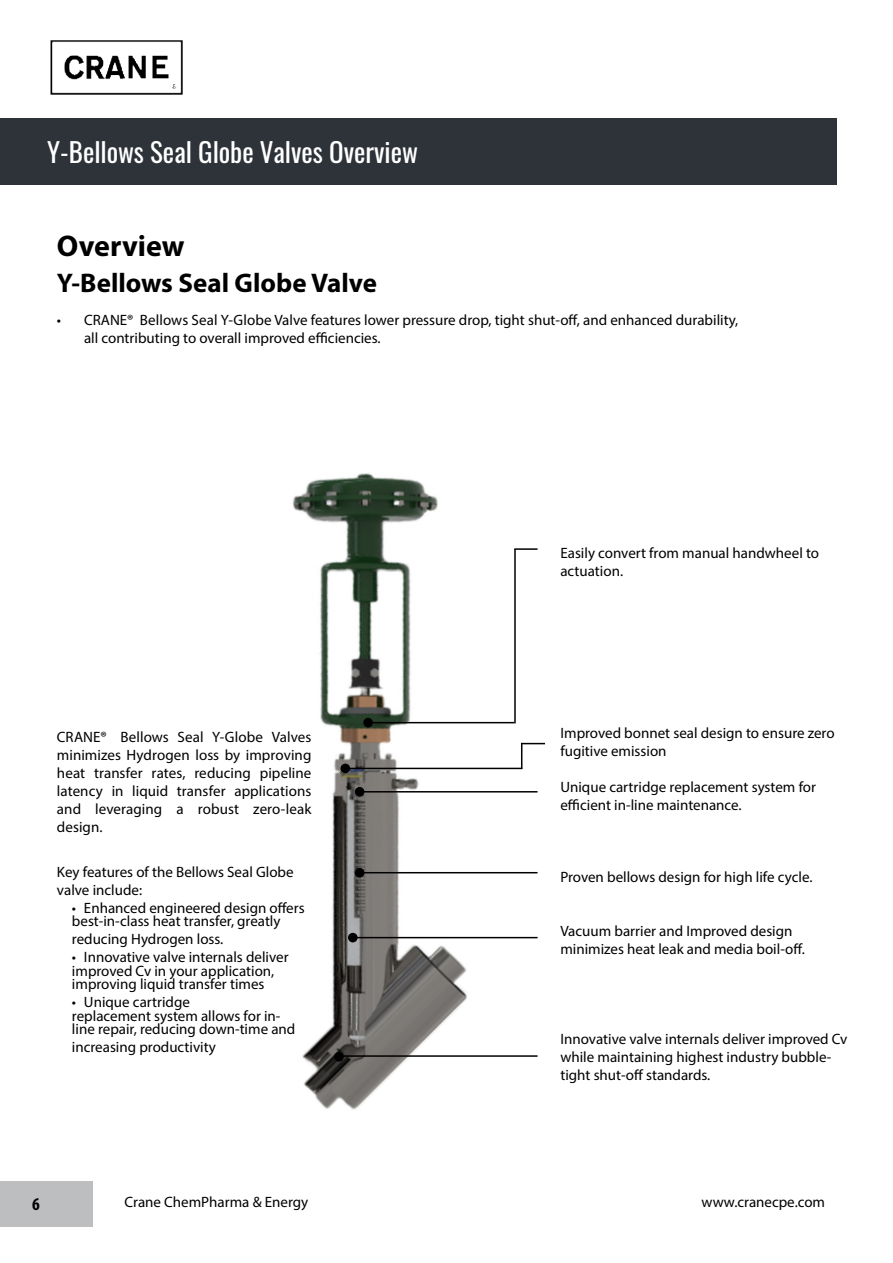
<style>
.page{position:relative;width:893px;height:1263px;background:#fff}
.page>*{position:absolute;margin:0;border:0;box-sizing:border-box;transform-origin:0 0}
.t1{font:700 30px "Myriad Pro";color:#000}
.t2{font:27px "Oswald";color:#fff}
.t3{font:700 27px "Myriad Pro";color:#000}
.t4{font:700 condensed 18px "Myriad Pro";color:#000}
.t5{font:15px/18px "Myriad Pro";color:#000}
</style>
<div class="page">
<div style="left:0;top:118px;width:836px;height:66px;background:#2d3339"></div>
<div style="left:0;top:1181px;width:93px;height:45px;background:#bcbec0"></div>
<img style="left:50px;top:40px;width:133px;height:55px">
<img style="left:292px;top:473px;width:177px;height:637px">
<hr style="left:368px;top:722px;width:146px;height:1px;background:#000">
<hr style="left:514px;top:549px;width:2px;height:174px;background:#000">
<hr style="left:514px;top:548px;width:24px;height:2px;background:#000">
<div style="left:363px;top:718px;width:10px;height:9px;background:#000;border-radius:50%"></div>
<hr style="left:360px;top:791px;width:178px;height:1px;background:#000">
<div style="left:355px;top:787px;width:9px;height:9px;background:#000;border-radius:50%"></div>
<hr style="left:360px;top:872px;width:178px;height:1px;background:#000">
<div style="left:355px;top:868px;width:9px;height:9px;background:#000;border-radius:50%"></div>
<hr style="left:348px;top:937px;width:190px;height:1px;background:#000">
<div style="left:348px;top:933px;width:10px;height:9px;background:#000;border-radius:50%"></div>
<hr style="left:339px;top:1055px;width:199px;height:2px;background:#000">
<div style="left:334px;top:1052px;width:10px;height:9px;background:#000;border-radius:50%"></div>
<hr style="left:345px;top:768px;width:177px;height:1px;background:#000">
<div style="left:340px;top:764px;width:10px;height:9px;background:#000;border-radius:50%"></div>
<svg style="left:521px;top:743px;width:24px;height:25px"></svg>
<h2 class="t2" style="left:47px;top:128px;width:372px">Y-Bellows Seal Globe Valves Overview</h2>
<h1 class="t1" style="left:57px;top:226px;width:129px">Overview</h1>
<h2 class="t3" style="left:57px;top:266px;width:321px">Y-Bellows Seal Globe Valve</h2>
<p class="t5" style="left:84px;top:311px;width:656px;text-indent:-27px">• CRANE® Bellows Seal Y-Globe Valve features lower pressure drop, tight shut-off, and enhanced durability, all contributing to overall improved efficiencies.</p>
<p class="t5" style="left:57px;top:728px;width:256px;text-align:justify">CRANE® Bellows Seal Y-Globe Valves minimizes Hydrogen loss by improving heat transfer rates, reducing pipeline latency in liquid transfer applications and leveraging a robust zero-leak design.</p>
<p class="t5" style="left:57px;top:862px;width:238px">Key features of the Bellows Seal Globe valve include:</p>
<p class="t5" style="left:72px;top:900px;width:234px;line-height:13.5px">• Enhanced engineered design offers best-in-class heat transfer, greatly</p>
<p class="t5" style="left:72px;top:930px;width:153px">reducing Hydrogen loss.</p>
<p class="t5" style="left:72px;top:950px;width:218px;line-height:13.5px">• Innovative valve internals deliver improved Cv in your application, improving liquid transfer times</p>
<p class="t5" style="left:72px;top:995px;width:225px;line-height:13.5px">• Unique cartridge<br>replacement system allows for in&shy;line repair, reducing down-time and</p>
<p class="t5" style="left:72px;top:1038px;width:145px">increasing productivity</p>
<p class="t5" style="left:560px;top:544px;width:260px">Easily convert from manual handwheel to actuation.</p>
<p class="t5" style="left:560px;top:724px;width:276px">Improved bonnet seal design to ensure zero fugitive emission</p>
<p class="t5" style="left:560px;top:778px;width:257px">Unique cartridge replacement system for efficient in-line maintenance.</p>
<p class="t5" style="left:560px;top:868px;width:254px">Proven bellows design for high life cycle.</p>
<p class="t5" style="left:560px;top:922px;width:246px">Vacuum barrier and Improved design minimizes heat leak and media boil-off.</p>
<p class="t5" style="left:560px;top:1030px;width:289px">Innovative valve internals deliver improved Cv while maintaining highest industry bubble&shy;tight shut-off standards.</p>
<p class="t4" style="left:32px;top:1193px;width:9px">6</p>
<p class="t5" style="left:125px;top:1192px;width:185px">Crane ChemPharma &amp; Energy</p>
<p class="t5" style="left:701px;top:1192px;width:125px">www.cranecpe.com</p>
</div>
